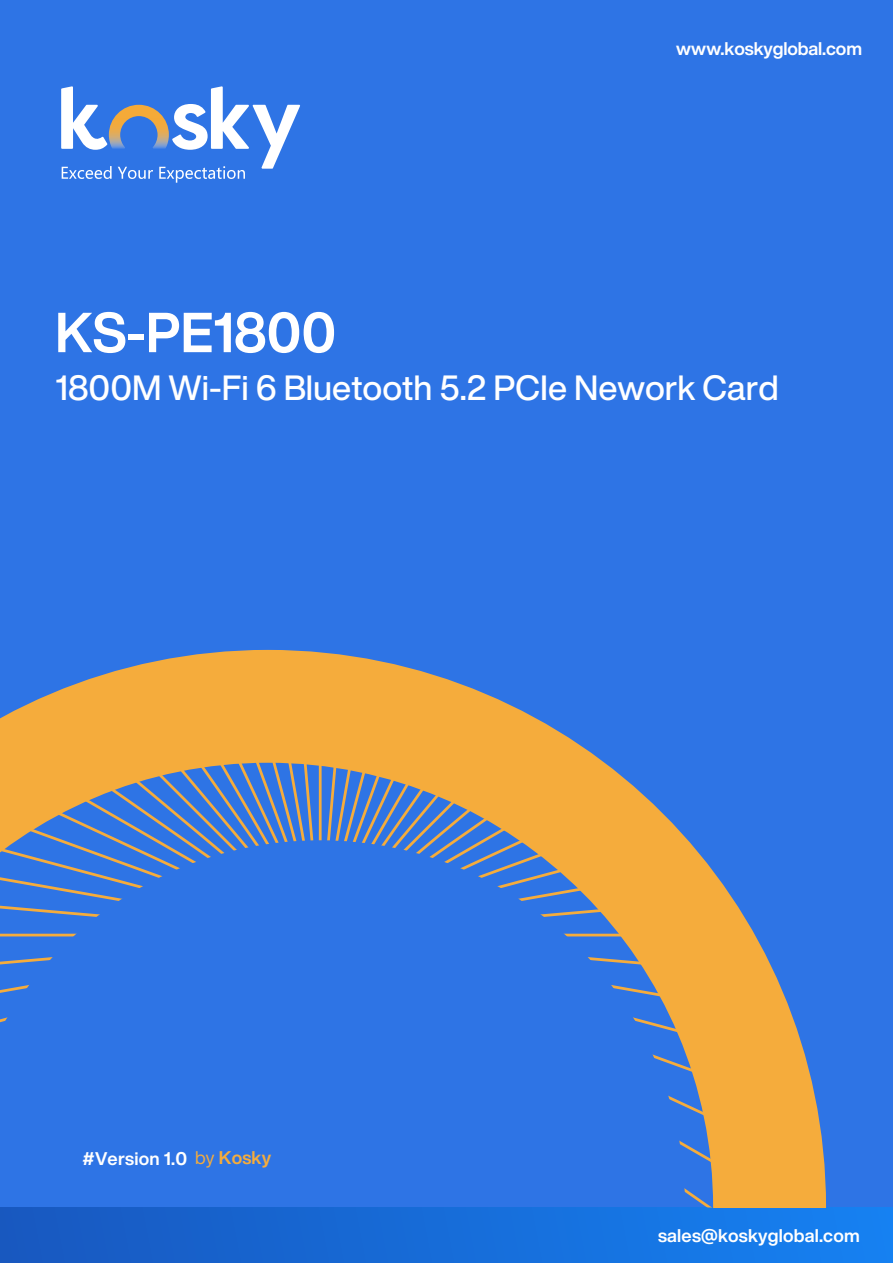
<style>
.page{position:relative;width:893px;height:1263px;background:#fff}
.page>*{position:absolute;margin:0;border:0;box-sizing:border-box;transform-origin:0 0}
.t1{font:700 55.35px "Helvetica Now Display";color:#fff;scale:.96 1}
.t2{font:500 34.5px "Helvetica Now Display";color:#fff}
.t3{font:700 18px "Helvetica Now Display";letter-spacing:.01em;color:#fff}
.s1{font-weight:400;color:#f5ac3c}
.s2{color:#f5ac3c}
</style>
<div class="page">
<div style="left:0;top:0;width:892px;height:1263px;background:#2e74e5"></div>
<div style="left:0;top:1207px;width:892px;height:56px;background:linear-gradient(to right,#1858bf,#1681f1)"></div>
<svg style="left:61px;top:86px;width:239px;height:97px"></svg>
<svg style="left:3px;top:650px;width:822px;height:557px"></svg>
<svg style="left:790px;top:717px;width:18px;height:490px"></svg>
<svg style="left:676px;top:717px;width:114px;height:490px"></svg>
<svg style="left:0;top:717px;width:676px;height:490px"></svg>
<svg style="left:80px;top:717px;width:480px;height:490px"></svg>
<svg style="left:198px;top:717px;width:244px;height:490px"></svg>
<p class="t3" style="left:675px;top:36px;width:187px">www.koskyglobal.com</p>
<h1 class="t1" style="left:55px;top:294px;width:294px">KS-PE1800</h1>
<h2 class="t2" style="left:55px;top:364px;width:724px">1800M Wi-Fi 6 Bluetooth 5.2 PCIe Nework Card</h2>
<p class="t3" style="left:83px;top:1146px;width:190px">#Version 1.0 <span class="s1">by</span> <span class="s2">Kosky</span></p>
<p class="t3" style="left:657px;top:1223px;width:203px">sales@koskyglobal.com</p>
</div>
